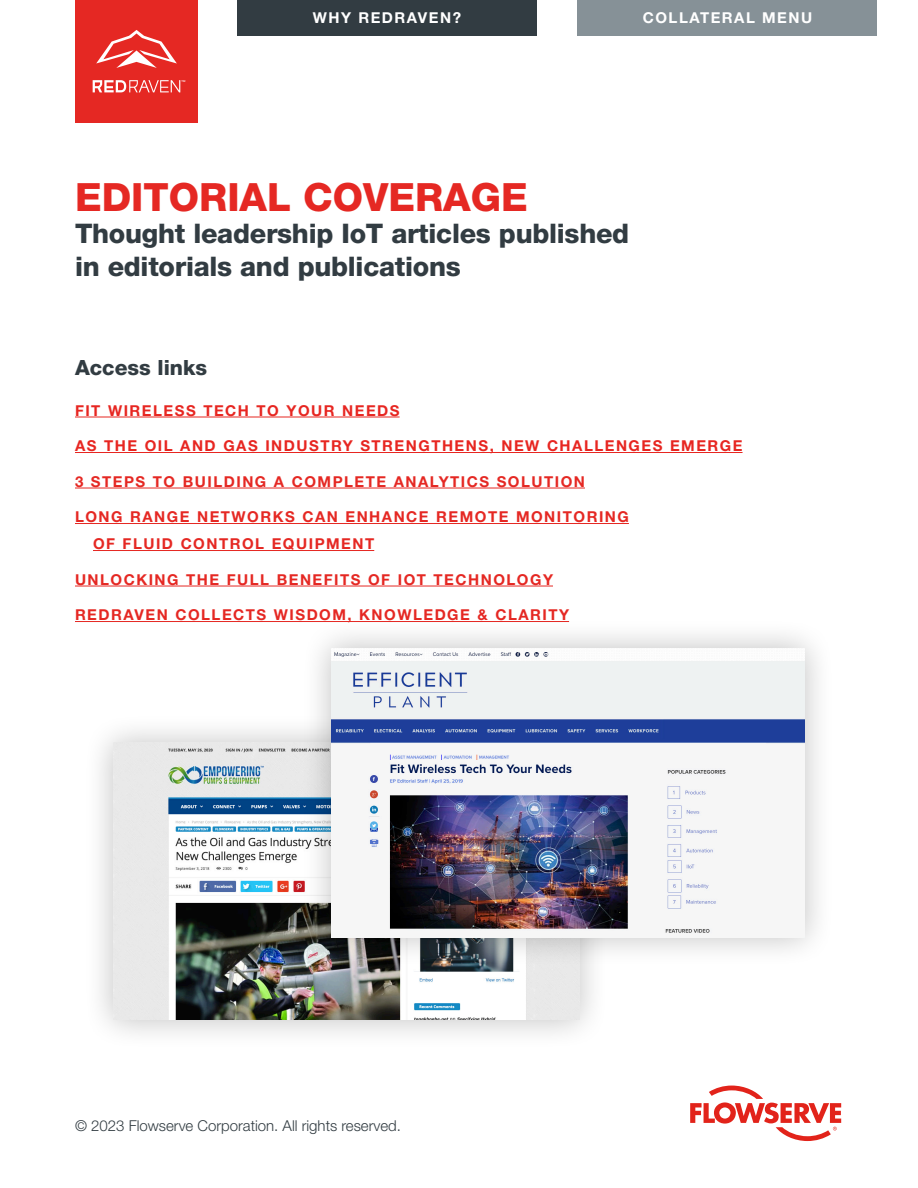
<style>
.page{position:relative;width:918px;height:1188px;background:#fff}
.page>*{position:absolute;margin:0;border:0;box-sizing:border-box;transform-origin:0 0}
.Headline_Level_1__re{font:800 39px "Helvetica Neue LT Std";color:#e52823}
.Headline_Level_1__re-2{font:800 27px/32.4px "Helvetica Neue LT Std";letter-spacing:-.01em;color:#323c42}
.Brochure_Title{font:800 21px "Helvetica Neue LT Std";color:#323c42}
.Document_Type{font:700 15px/27px "Helvetica Neue LT Std";letter-spacing:.1em;color:#e52823}
.Document_Type-2{font:700 15px "Helvetica Neue LT Std";letter-spacing:.1em;color:#e72621}
.Body_copy{font:300 15px "Helvetica Neue LT Std";color:#323c42}
.Subhead_Level_2__bla{font:700 15px "Helvetica Neue LT Std";letter-spacing:.1em;color:#fff}
.t1{font:500 2.7px "Helvetica Neue LT Std";color:#fff}
</style>
<div class="page">
<div style="left:83px;top:713px;width:527px;height:337px;background:#000;opacity:.25"></div>
<img style="left:113px;top:743px;width:466px;height:277px">
<svg style="left:690px;top:1086px;width:151px;height:55px"></svg>
<hr style="left:75px;top:417px;width:325px;height:1px;background:#e72621">
<hr style="left:75px;top:452px;width:668px;height:1px;background:#e72621">
<hr style="left:75px;top:488px;width:510px;height:1px;background:#e52823">
<hr style="left:75px;top:523px;width:554px;height:1px;background:#e52823">
<hr style="left:93px;top:550px;width:281px;height:1px;background:#e52823">
<hr style="left:75px;top:586px;width:478px;height:1px;background:#e52823">
<hr style="left:75px;top:621px;width:494px;height:1px;background:#e52823">
<div style="left:301px;top:618px;width:534px;height:350px;background:#000;opacity:.25"></div>
<img style="left:331px;top:648px;width:474px;height:289px">
<div style="left:75px;top:0;width:123px;height:123px;background:#e52823"></div>
<svg style="left:96px;top:30px;width:81px;height:38px"></svg>
<svg style="left:93px;top:80px;width:87px;height:12px"></svg>
<div style="left:237px;top:0;width:300px;height:36px;background:#323c42"></div>
<div style="left:578px;top:0;width:300px;height:36px;background:#869197"></div>
<p class="t1" style="left:182px;top:79px;width:5px">TM</p>
<p class="Subhead_Level_2__bla" style="left:313px;top:9px;width:150px">WHY REDRAVEN?</p>
<p class="Subhead_Level_2__bla" style="left:643px;top:9px;width:171px">COLLATERAL MENU</p>
<p class="Headline_Level_1__re" style="left:75px;top:174px;width:454px">EDITORIAL COVERAGE</p>
<p class="Headline_Level_1__re-2" style="left:75px;top:217px;width:556px">Thought leadership IoT articles published in editorials and publications</p>
<p class="Brochure_Title" style="left:75px;top:355px;width:134px">Access links</p>
<p class="Document_Type-2" style="left:75px;top:401px;width:326px">FIT WIRELESS TECH TO YOUR NEEDS</p>
<p class="Document_Type-2" style="left:75px;top:436px;width:669px">AS THE OIL AND GAS INDUSTRY STRENGTHENS, NEW CHALLENGES EMERGE</p>
<p class="Document_Type" style="left:75px;top:467px;width:511px">3 STEPS TO BUILDING A COMPLETE ANALYTICS SOLUTION</p>
<p class="Document_Type" style="left:93px;top:503px;width:537px;text-indent:-18px">LONG RANGE NETWORKS CAN ENHANCE REMOTE MONITORING<br>OF FLUID CONTROL EQUIPMENT</p>
<p class="Document_Type" style="left:75px;top:565px;width:480px">UNLOCKING THE FULL BENEFITS OF IOT TECHNOLOGY</p>
<p class="Document_Type" style="left:75px;top:601px;width:496px">REDRAVEN COLLECTS WISDOM, KNOWLEDGE &amp; CLARITY</p>
<p class="Body_copy" style="left:75px;top:1116px;width:328px">© 2023 Flowserve Corporation. All rights reserved.</p>
</div>
